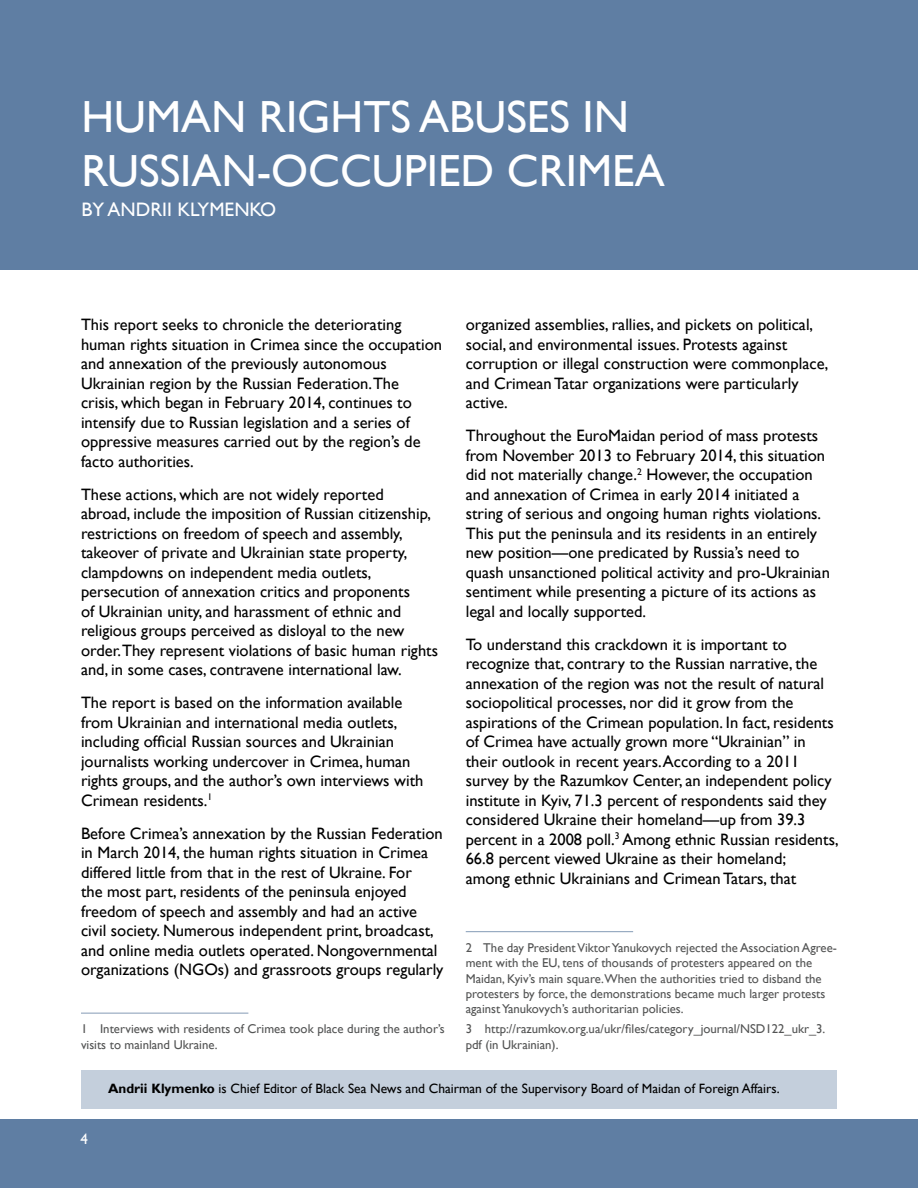
<style>
.page{position:relative;width:918px;height:1188px;background:#fff}
.page>*{position:absolute;margin:0;border:0;box-sizing:border-box;transform-origin:0 0}
.t1{font:45px/54px "Gill Sans";color:#fff}
.t2{font:19.5px "Gill Sans";color:#fff}
.t3{font:16.5px/19.5px "Gill Sans";color:#000}
.t4{font:15px "Gill Sans";color:#fff}
.t5{font:13.5px "Gill Sans";color:#000}
.t6{font:12.75px/15.3px "Gill Sans";color:#535454}
.s1{font-weight:700}
</style>
<div class="page">
<div style="left:0;top:1119px;width:918px;height:69px;background:#5f7ea3"></div>
<div style="left:0;top:0;width:918px;height:270px;background:#5f7ea3"></div>
<hr style="left:81px;top:1013px;width:167px;height:1px;background:#849bb6">
<hr style="left:466px;top:931px;width:167px;height:1px;background:#849bb6">
<div style="left:81px;top:1070px;width:756px;height:39px;background:#c4cfdc"></div>
<h1 class="t1" style="left:81px;top:90px;width:585px">HUMAN RIGHTS ABUSES IN<br>RUSSIAN-OCCUPIED CRIMEA</h1>
<p class="t2" style="left:81px;top:198px;width:196px">BY ANDRII KLYMENKO</p>
<p class="t3" style="left:81px;top:315px;width:363px">This report seeks to chronicle the deteriorating human rights situation in Crimea since the occupation and annexation of the previously autonomous Ukrainian region by the Russian Federation.The<br>crisis, which began in February 2014, continues to intensify due to Russian legislation and a series of oppressive measures carried out by the region’s de facto authorities.</p>
<p class="t3" style="left:81px;top:485px;width:359px">These actions, which are not widely reported<br>abroad, include the imposition of Russian citizenship, restrictions on freedom of speech and assembly, takeover of private and Ukrainian state property, clampdowns on independent media outlets, persecution of annexation critics and proponents<br>of Ukrainian unity, and harassment of ethnic and religious groups perceived as disloyal to the new order.They represent violations of basic human rights and, in some cases, contravene international law.</p>
<p class="t3" style="left:81px;top:693px;width:344px">The report is based on the information available from Ukrainian and international media outlets, including official Russian sources and Ukrainian journalists working undercover in Crimea, human rights groups, and the author’s own interviews with Crimean residents.<sup>1</sup></p>
<p class="t3" style="left:81px;top:824px;width:364px">Before Crimea’s annexation by the Russian Federation in March 2014, the human rights situation in Crimea differed little from that in the rest of Ukraine. For<br>the most part, residents of the peninsula enjoyed freedom of speech and assembly and had an active civil society. Numerous independent print, broadcast, and online media outlets operated. Nongovernmental organizations (NGOs) and grassroots groups regularly</p>
<p class="t6" style="left:81px;top:1022px;width:365px">1 Interviews with residents of Crimea took place during the author’s visits to mainland Ukraine.</p>
<p class="t3" style="left:466px;top:315px;width:364px">organized assemblies, rallies, and pickets on political, social, and environmental issues. Protests against corruption or illegal construction were commonplace, and Crimean Tatar organizations were particularly active.</p>
<p class="t3" style="left:466px;top:426px;width:366px">Throughout the EuroMaidan period of mass protests from November 2013 to February 2014, this situation did not materially change.<sup>2</sup> However, the occupation and annexation of Crimea in early 2014 initiated a string of serious and ongoing human rights violations.<br>This put the peninsula and its residents in an entirely new position—one predicated by Russia’s need to quash unsanctioned political activity and pro-Ukrainian sentiment while presenting a picture of its actions as legal and locally supported.</p>
<p class="t3" style="left:466px;top:635px;width:374px">To understand this crackdown it is important to recognize that, contrary to the Russian narrative, the annexation of the region was not the result of natural sociopolitical processes, nor did it grow from the aspirations of the Crimean population. In fact, residents of Crimea have actually grown more “Ukrainian” in their outlook in recent years. According to a 2011 survey by the Razumkov Center, an independent policy institute in Kyiv, 71.3 percent of respondents said they considered Ukraine their homeland—up from 39.3 percent in a 2008 poll.<sup>3</sup> Among ethnic Russian residents, 66.8 percent viewed Ukraine as their homeland;<br>among ethnic Ukrainians and Crimean Tatars, that</p>
<p class="t6" style="left:466px;top:940px;width:373px">2 The day President Viktor Yanukovych rejected the Association Agree&shy;ment with the EU, tens of thousands of protesters appeared on the Maidan, Kyiv’s main square.When the authorities tried to disband the protesters by force, the demonstrations became much larger protests against Yanukovych’s authoritarian policies.</p>
<p class="t6" style="left:466px;top:1022px;width:361px">3 http://razumkov.org.ua/ukr/files/category_journal/NSD122_ukr_3. pdf (in Ukrainian).</p>
<p class="t4" style="left:80px;top:1130px;width:9px">4</p>
<p class="t5" style="left:108px;top:1080px;width:673px"><span class="s1">Andrii Klymenko</span> is Chief Editor of Black Sea News and Chairman of the Supervisory Board of Maidan of Foreign Affairs.</p>
</div>
